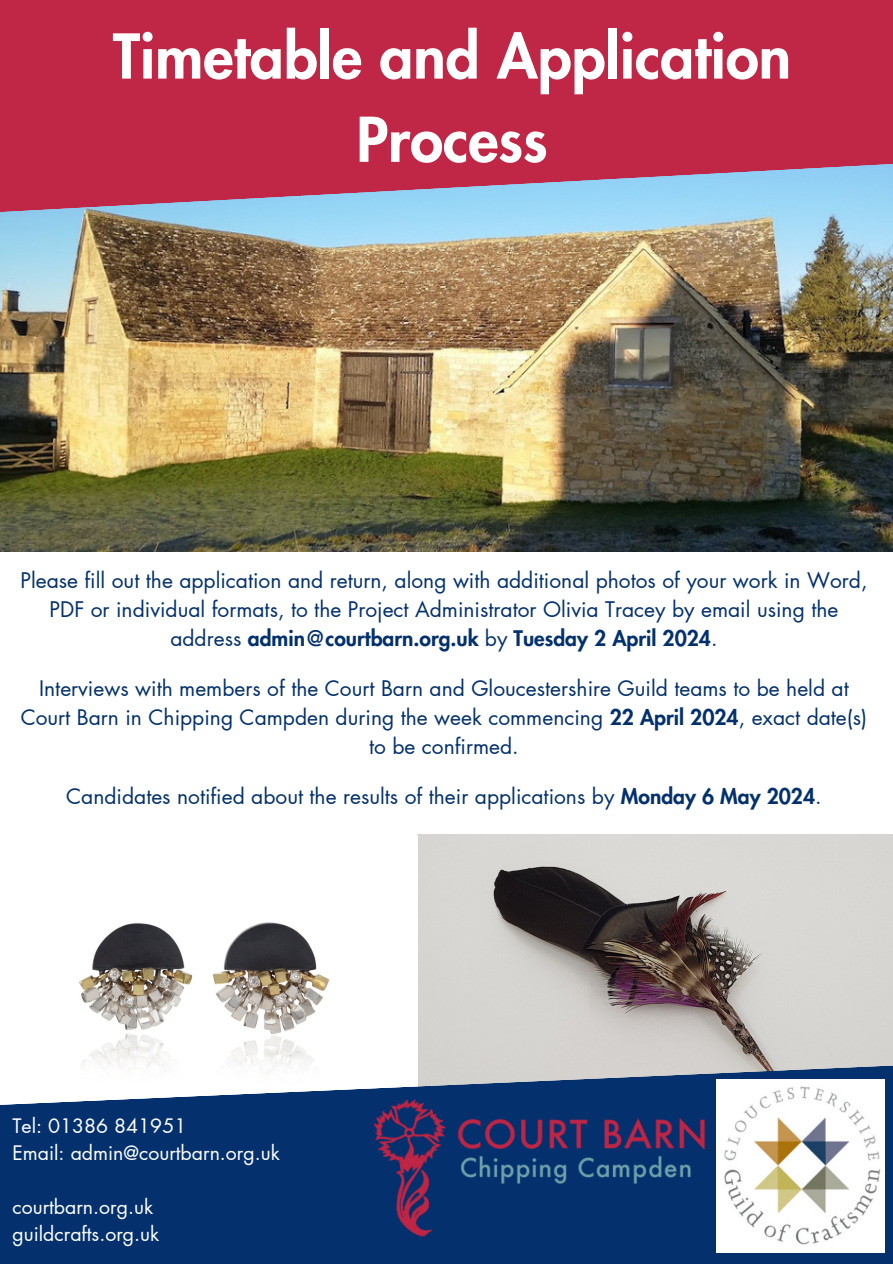
<style>
.page{position:relative;width:893px;height:1264px;background:#fff}
.page>*{position:absolute;margin:0;border:0;box-sizing:border-box;transform-origin:0 0}
.t1{font:800 60px/83.2px "Futura LT Pro";color:#fff;text-align:center}
.t2{font:33px "Futura LT Pro";color:#fefcfd}
.t3{font:21px/29.2px "Futura LT Pro";color:#04316d;text-align:center}
.t4{font:19.5px "Futura LT Pro";color:#fff}
.s1{font-weight:800}
</style>
<div class="page">
<img style="left:1px;top:218px;width:891px;height:333px">
<svg style="left:0;top:0;width:892px;height:218px;background:#ba3d5d"></svg>
<img style="left:417px;top:834px;width:475px;height:228px">
<img style="left:79px;top:835px;width:339px;height:227px">
<svg style="left:0;top:1062px;width:892px;height:201px;background:#355887"></svg>
<img style="left:373px;top:1097px;width:336px;height:141px">
<img style="left:716px;top:1079px;width:168px;height:172px">
<p class="t1" style="left:113px;top:17px;width:679px">Timetable and Application<br>Process</p>
<h2 class="t2" style="left:24px;top:59px;width:279px">project of the Guild</h2>
<p class="t3" style="left:20px;top:566px;width:848px">Please fill out the application and return, along with additional photos of your work in Word,<br>PDF or individual formats, to the Project Administrator Olivia Tracey by email using the address <span class="s1">admin@courtbarn.org.uk</span> by <span class="s1">Tuesday 2 April 2024</span>.</p>
<p class="t3" style="left:21px;top:674px;width:848px">Interviews with members of the Court Barn and Gloucestershire Guild teams to be held at<br>Court Barn in Chipping Campden during the week commencing <span class="s1">22 April 2024</span>, exact date(s) to be confirmed.</p>
<p class="t3" style="left:66px;top:782px;width:757px">Candidates notified about the results of their applications by <span class="s1">Monday 6 May 2024</span>.</p>
<p class="t4" style="left:12px;top:1116px;width:175px">Tel: 01386 841951</p>
<p class="t4" style="left:12px;top:1143px;width:269px">Email: admin@courtbarn.org.uk</p>
<p class="t4" style="left:12px;top:1197px;width:142px">courtbarn.org.uk</p>
<p class="t4" style="left:12px;top:1224px;width:148px">guildcrafts.org.uk</p>
</div>
